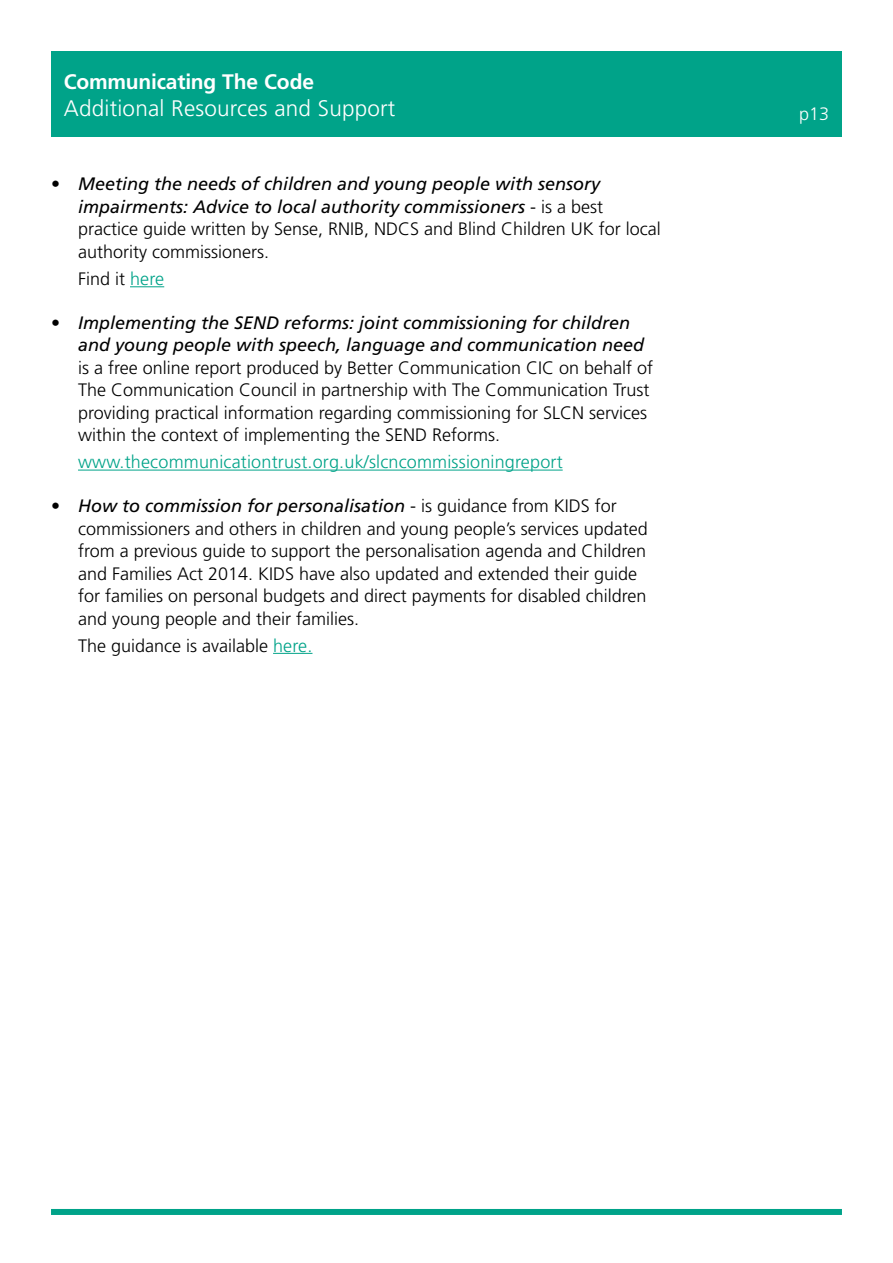
<style>
.page{position:relative;width:893px;height:1263px;background:#fff}
.page>*{position:absolute;margin:0;border:0;box-sizing:border-box;transform-origin:0 0}
.t1{font:300 22.5px "Frutiger";letter-spacing:.01em;color:#fff}
.t2{font:700 21px "Frutiger";letter-spacing:-.01em;color:#fff}
.t3{font:300 18px/22.5px "Frutiger";color:#000}
.t4{font:italic 18px/22.5px "Frutiger";color:#000}
.t5{font:300 18px "Frutiger";letter-spacing:.01em;color:#00a389}
.t6{font:300 18px "Frutiger";color:#fff}
.s1{font-weight:300;font-style:normal}
.s2{color:#00a389}
.s3{font-weight:400;font-style:italic}
</style>
<div class="page">
<div style="left:51px;top:1209px;width:791px;height:6px;background:#00a389"></div>
<div style="left:51px;top:51px;width:791px;height:85px;background:#00a389"></div>
<hr style="left:130px;top:286px;width:34px;height:1px;background:#00a389">
<hr style="left:78px;top:470px;width:485px;height:1px;background:#00a389">
<hr style="left:273px;top:653px;width:39px;height:1px;background:#00a389">
<p class="t2" style="left:64px;top:69px;width:252px">Communicating The Code</p>
<p class="t1" style="left:64px;top:95px;width:333px">Additional Resources and Support</p>
<p class="t6" style="left:799px;top:104px;width:32px">p13</p>
<p class="t4" style="left:78px;top:173px;width:584px;text-indent:-27px"><span class="s1">•</span> Meeting the needs of children and young people with sensory impairments: Advice to local authority commissioners <span class="s1">- is a best practice guide written by Sense, RNIB, NDCS and Blind Children UK for local authority commissioners.</span></p>
<p class="t3" style="left:78px;top:267px;width:88px">Find it <span class="s2">here</span></p>
<p class="t4" style="left:78px;top:311px;width:568px;text-indent:-27px"><span class="s1">•</span> Implementing the SEND reforms: joint commissioning for children and young people with speech, language and communication need</p>
<p class="t3" style="left:78px;top:356px;width:577px">is a free online report produced by Better Communication CIC on behalf of The Communication Council in partnership with The Communication Trust providing practical information regarding commissioning for SLCN services within the context of implementing the SEND Reforms.</p>
<p class="t5" style="left:78px;top:452px;width:486px">www.thecommunicationtrust.org.uk/slcncommissioningreport</p>
<p class="t3" style="left:78px;top:494px;width:571px;text-indent:-27px">• <span class="s3">How to commission for personalisation</span> - is guidance from KIDS for commissioners and others in children and young people’s services updated from a previous guide to support the personalisation agenda and Children and Families Act 2014. KIDS have also updated and extended their guide for families on personal budgets and direct payments for disabled children and young people and their families.</p>
<p class="t3" style="left:78px;top:634px;width:236px">The guidance is available <span class="s2">here.</span></p>
</div>
